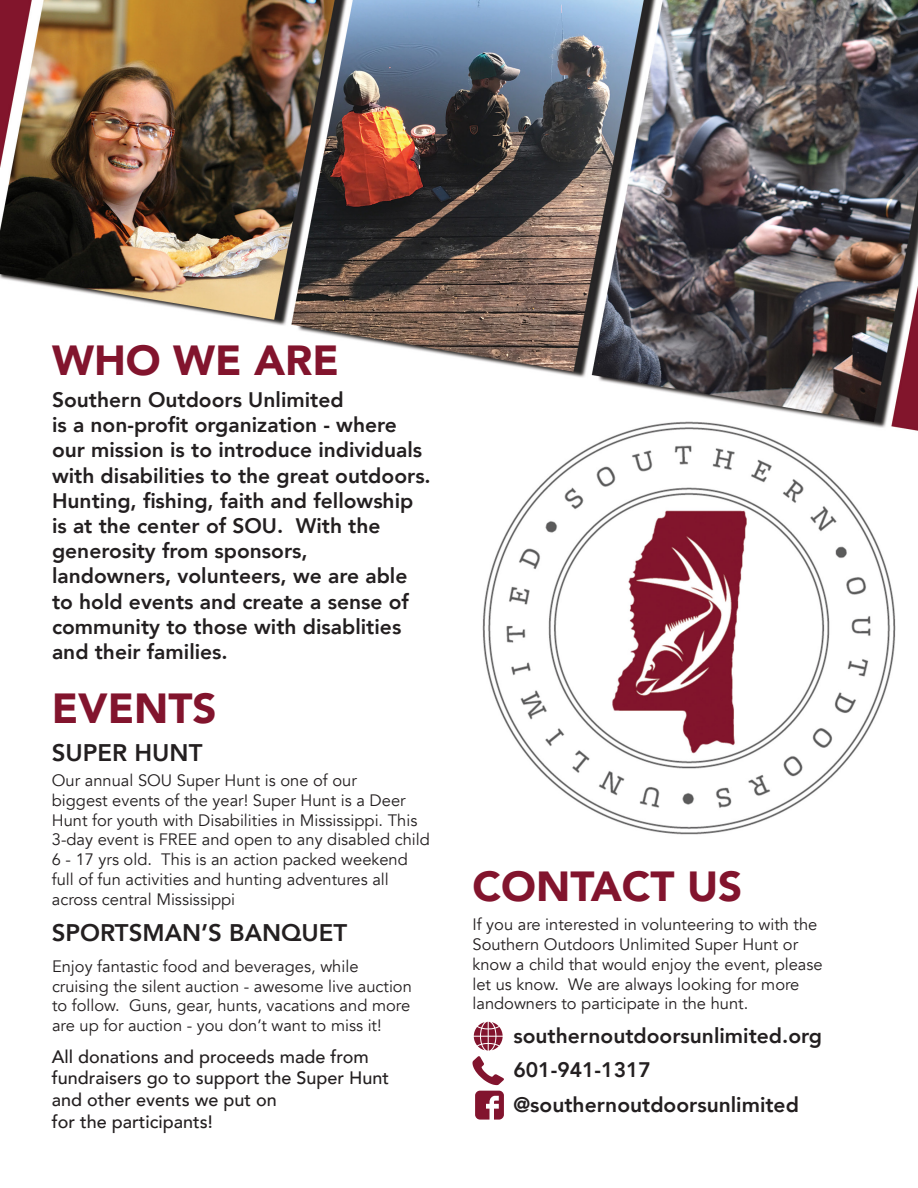
<style>
.page{position:relative;width:918px;height:1188px;background:#fff}
.page>*{position:absolute;margin:0;border:0;box-sizing:border-box;transform-origin:0 0}
.t1{font:900 42px "Avenir";color:#82142d}
.t2{font:800 24px "Avenir";color:#231f20}
.t3{font:800 21px/25.2px "Avenir";color:#231f20}
.t4{font:500 18px/21.6px "Avenir";color:#231f20}
.t5{font:16.5px/19.8px "Avenir";color:#231f20}
</style>
<div class="page">
<img style="left:0;top:0;width:918px;height:1091px">
<svg style="left:472px;top:1022px;width:32px;height:63px"></svg>
<svg style="left:475px;top:1091px;width:29px;height:29px"></svg>
<p class="t1" style="left:52px;top:325px;width:288px">WHO WE ARE</p>
<p class="t3" style="left:52px;top:387px;width:293px">Southern Outdoors Unlimited</p>
<p class="t3" style="left:52px;top:412px;width:380px">is a non-profit organization - where our mission is to introduce individuals with disabilities to the great outdoors.<br>Hunting, fishing, faith and fellowship is at the center of SOU. With the</p>
<p class="t3" style="left:52px;top:538px;width:257px">generosity from sponsors,</p>
<p class="t3" style="left:52px;top:564px;width:358px">landowners, volunteers, we are able to hold events and create a sense of community to those with disablities and their families.</p>
<p class="t1" style="left:52px;top:672px;width:166px">EVENTS</p>
<p class="t2" style="left:52px;top:734px;width:152px">SUPER HUNT</p>
<p class="t5" style="left:52px;top:771px;width:307px">Our annual SOU Super Hunt is one of our</p>
<p class="t5" style="left:52px;top:791px;width:380px">biggest events of the year! Super Hunt is a Deer Hunt for youth with Disabilities in Mississippi. This 3-day event is FREE and open to any disabled child 6 - 17 yrs old. This is an action packed weekend full of fun activities and hunting adventures all across central Mississippi</p>
<p class="t2" style="left:52px;top:914px;width:297px">SPORTSMAN’S BANQUET</p>
<p class="t5" style="left:52px;top:956px;width:308px">Enjoy fantastic food and beverages, while</p>
<p class="t5" style="left:52px;top:976px;width:361px;text-align:justify">cruising the silent auction - awesome live auction to follow. Guns, gear, hunts, vacations and more are up for auction - you don’t want to miss it!</p>
<p class="t4" style="left:52px;top:1045px;width:319px">All donations and proceeds made from</p>
<p class="t4" style="left:52px;top:1066px;width:339px">fundraisers go to support the Super Hunt and other events we put on</p>
<p class="t4" style="left:52px;top:1110px;width:163px">for the participants!</p>
<p class="t1" style="left:472px;top:851px;width:271px">CONTACT US</p>
<p class="t5" style="left:472px;top:915px;width:352px">If you are interested in volunteering to with the Southern Outdoors Unlimited Super Hunt or know a child that would enjoy the event, please let us know. We are always looking for more landowners to participate in the hunt.</p>
<p class="t3" style="left:513px;top:1023px;width:310px">southernoutdoorsunlimited.org</p>
<p class="t3" style="left:513px;top:1057px;width:139px">601-941-1317</p>
<p class="t3" style="left:513px;top:1092px;width:287px">@southernoutdoorsunlimited</p>
</div>
